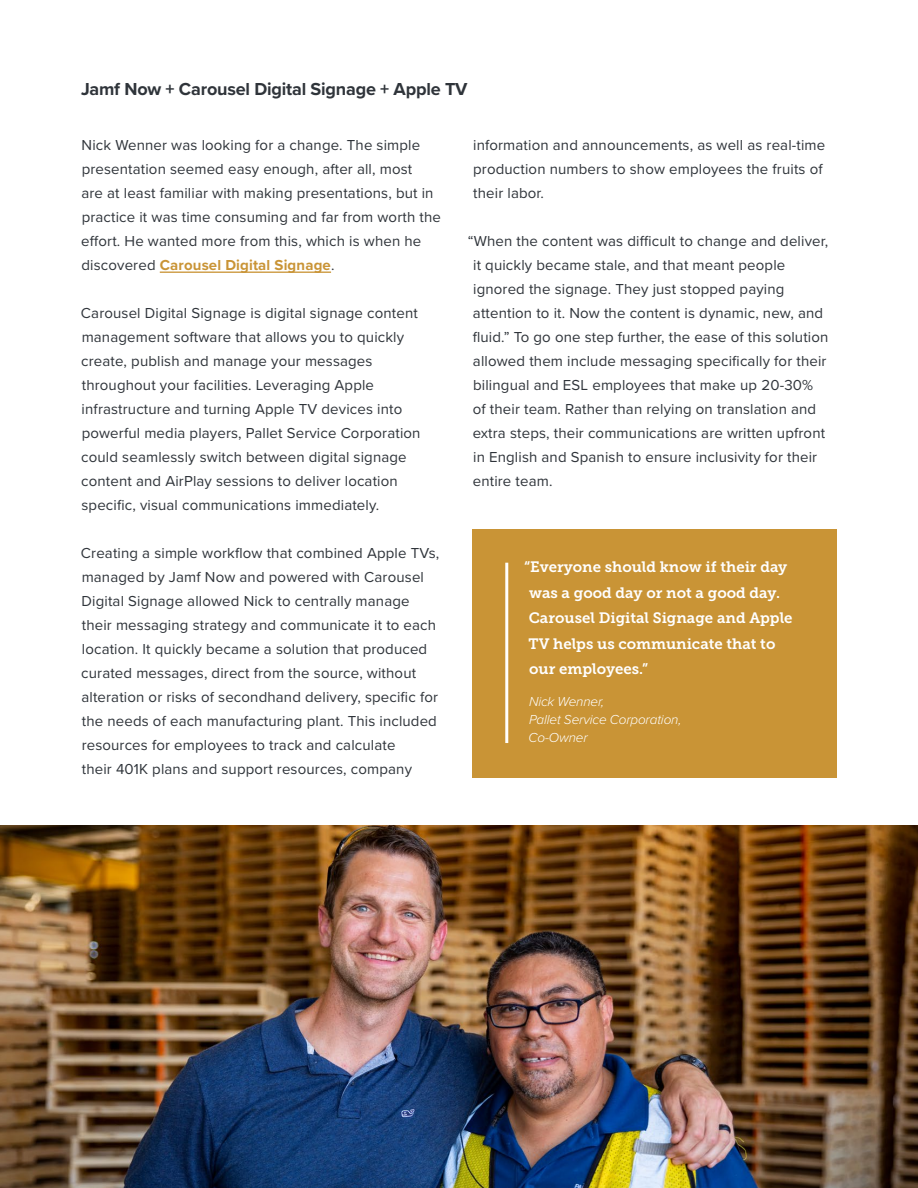
<style>
.page{position:relative;width:918px;height:1188px;background:#fff}
.page>*{position:absolute;margin:0;border:0;box-sizing:border-box;transform-origin:0 0}
.t1{font:700 18px "Proxima Nova";letter-spacing:-.01em;color:#2f343a}
.t2{font:15px/24px "Proxima Nova";letter-spacing:.01em;color:#2f343a}
.t3{font:15px/25.5px "Museo Slab 700";color:#fff}
.t4{font:italic 300 13.5px/18px "Proxima Nova";letter-spacing:-.01em;color:#fff}
.s1{font-weight:700;color:#c99436}
</style>
<div class="page">
<hr style="left:160px;top:272px;width:171px;height:1px;background:#c99436">
<div style="left:472px;top:529px;width:365px;height:249px;background:#c99436"></div>
<hr style="left:505px;top:563px;width:3px;height:180px;background:#fff">
<img style="left:0;top:825px;width:918px;height:363px">
<p class="t1" style="left:81px;top:76px;width:388px">Jamf Now + Carousel Digital Signage + Apple TV</p>
<p class="t2" style="left:81px;top:132px;width:361px">Nick Wenner was looking for a change. The simple presentation seemed easy enough, after all, most<br>are at least familiar with making presentations, but in practice it was time consuming and far from worth the effort. He wanted more from this, which is when he discovered <span class="s1">Carousel Digital Signage</span>.</p>
<p class="t2" style="left:81px;top:300px;width:341px">Carousel Digital Signage is digital signage content management software that allows you to quickly create, publish and manage your messages throughout your facilities. Leveraging Apple infrastructure and turning Apple TV devices into powerful media players, Pallet Service Corporation could seamlessly switch between digital signage content and AirPlay sessions to deliver location specific, visual communications immediately.</p>
<p class="t2" style="left:81px;top:540px;width:360px">Creating a simple workflow that combined Apple TVs, managed by Jamf Now and powered with Carousel Digital Signage allowed Nick to centrally manage their messaging strategy and communicate it to each location. It quickly became a solution that produced curated messages, direct from the source, without alteration or risks of secondhand delivery, specific for the needs of each manufacturing plant. This included resources for employees to track and calculate</p>
<p class="t2" style="left:82px;top:756px;width:332px">their 401K plans and support resources, company</p>
<p class="t2" style="left:473px;top:132px;width:354px">information and announcements, as well as real-time production numbers to show employees the fruits of their labor.</p>
<p class="t2" style="left:473px;top:228px;width:357px;text-indent:-5px">“When the content was difficult to change and deliver, it quickly became stale, and that meant people ignored the signage. They just stopped paying attention to it. Now the content is dynamic, new, and fluid.” To go one step further, the ease of this solution allowed them include messaging specifically for their bilingual and ESL employees that make up 20-30% of their team. Rather than relying on translation and extra steps, their communications are written upfront in English and Spanish to ensure inclusivity for their entire team.</p>
<p class="t3" style="left:524px;top:555px;width:270px">“Everyone should know if their day was a good day or not a good day.<br>Carousel Digital Signage and Apple<br>TV helps us communicate that to our employees.”</p>
<p class="t4" style="left:529px;top:692px;width:154px">Nick Wenner,<br>Pallet Service Corporation,<br>Co-Owner</p>
</div>
